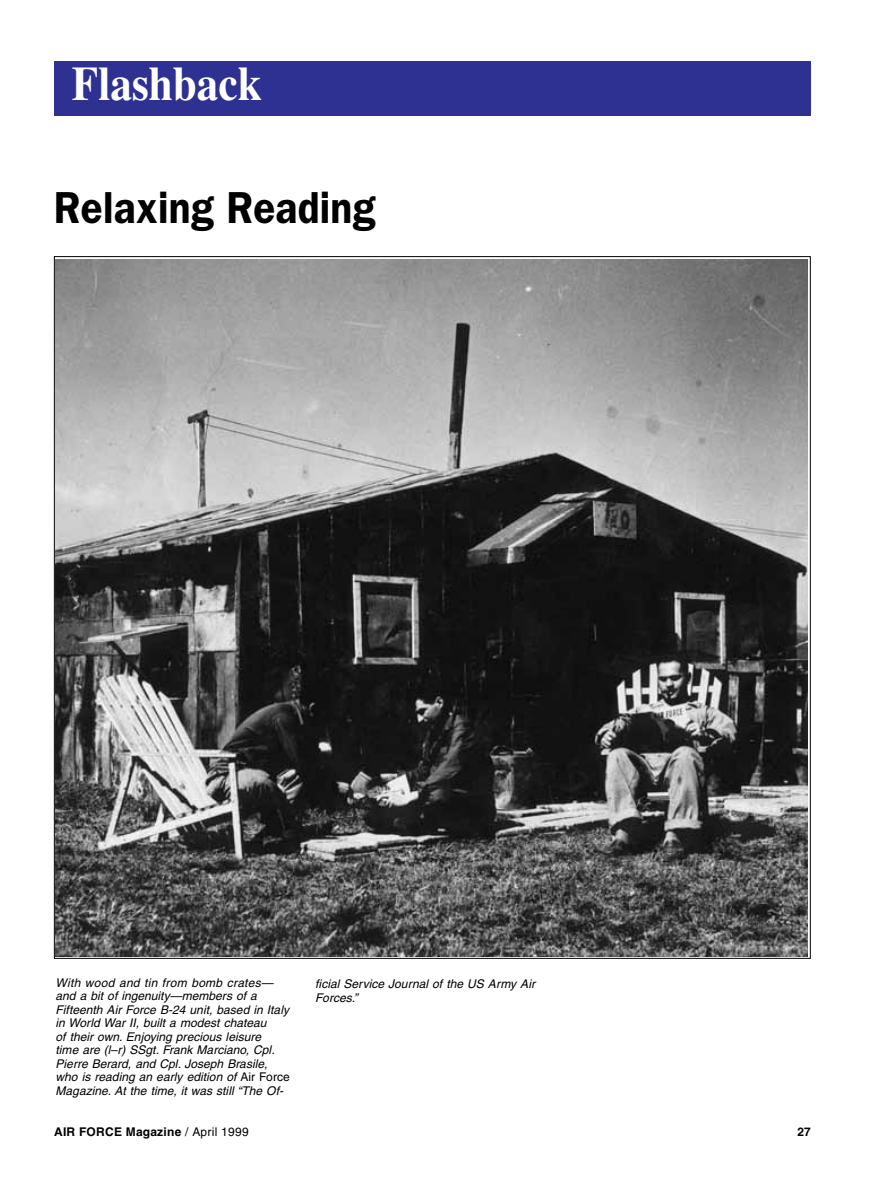
<style>
.page{position:relative;width:883px;height:1180px;background:#fff}
.page>*{position:absolute;margin:0;border:0;box-sizing:border-box;transform-origin:0 0}
.t1{font:700 48px "Times";color:#fff;scale:.9 1}
.t2{font:600 45px "Franklin Gothic";letter-spacing:.005em;color:#000;scale:.9 1}
.t3{font:italic 12px/13.5px "Helvetica";letter-spacing:.005em;color:#000}
.t4{font:700 12px "Helvetica";letter-spacing:.02em;color:#000}
.s1{font-style:normal}
.s2{font-weight:400}
</style>
<div class="page">
<div style="left:54px;top:62px;width:756px;height:54px;background:#2e3192"></div>
<img style="left:56px;top:259px;width:751px;height:697px">
<h1 class="t1" style="left:72px;top:55px;width:212px">Flashback</h1>
<h2 class="t2" style="left:54px;top:181px;width:358px">Relaxing Reading</h2>
<p class="t3" style="left:56px;top:975px;width:236px">With wood and tin from bomb crates— and a bit of ingenuity—members of a Fifteenth Air Force B-24 unit, based in Italy in World War II, built a modest chateau<br>of their own. Enjoying precious leisure<br>time are (l–r) SSgt. Frank Marciano, Cpl.<br>Pierre Berard, and Cpl. Joseph Brasile, who is reading an early edition of <span class="s1">Air Force </span>Magazine. At the time, it was still “The Of-</p>
<p class="t3" style="left:315px;top:976px;width:221px">ficial Service Journal of the US Army Air<br>Forces.”</p>
<p class="t4" style="left:54px;top:1123px;width:196px">AIR FORCE Magazine <span class="s2">/ April 1999</span></p>
<p class="t4" style="left:797px;top:1123px;width:15px">27</p>
</div>
